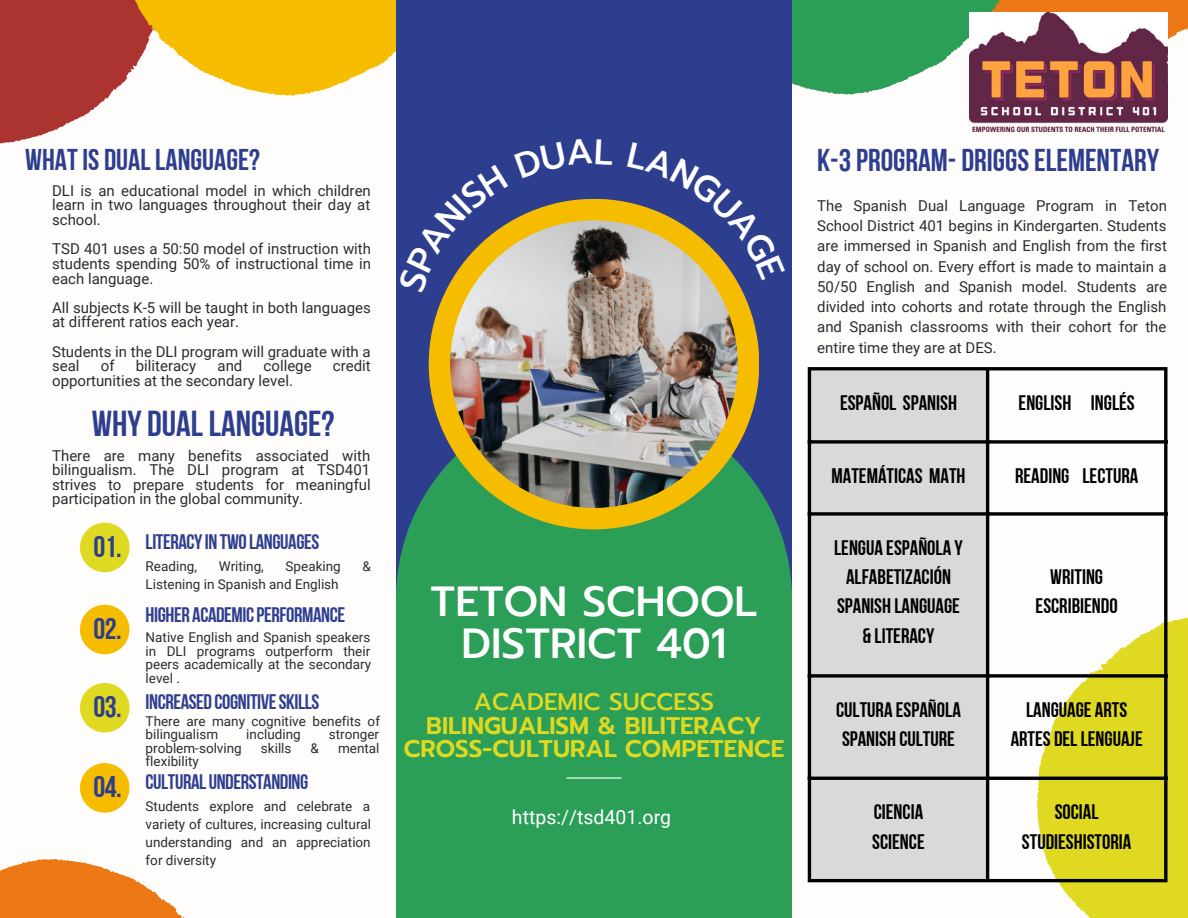
<style>
.page{position:relative;width:1188px;height:918px;background:#fff}
.page>*{position:absolute;margin:0;border:0;box-sizing:border-box;transform-origin:0 0}
.t1{font:500 42px/41.7px "Prompt";color:#fff;text-align:center}
.t2{font:36px "Bebas Neue Cyrillic";color:#2d3e8e}
.t3{font:31.5px "Bebas Neue Cyrillic";color:#2d3e8e}
.t4{font:30px "Bebas Neue Cyrillic";color:#2d3e8e}
.t5{font:600 24px/23.7px "Prompt";color:#dfd921;text-align:center}
.t6{font:500 24px "Prompt";color:#dfd921}
.t7{font:21px/29.2px "Bebas Neue Cyrillic";color:#000;text-align:center}
.t8{font:21px "Bebas Neue Cyrillic";letter-spacing:-.02em;color:#2d3e8e}
.t9{font:19.5px "Roboto";color:#fff}
.t10{font:15px/14.7px "Roboto";color:#2c2c2f;text-align:justify}
.t11{font:13.5px/13.5px "Roboto";color:#2c2c2f;text-align:justify}
</style>
<div class="page">
<svg style="left:1036px;top:611px;width:152px;height:307px;fill:#dfd921"></svg>
<svg style="left:0;top:858px;width:185px;height:60px"></svg>
<svg style="left:0;top:0;width:396px;height:144px"></svg>
<svg style="left:792px;top:0;width:396px;height:95px"></svg>
<div style="left:396px;top:0;width:396px;height:918px;background:#2d3e8e"></div>
<div style="left:396px;top:399px;width:396px;height:519px;background:#2b9e58"></div>
<div style="left:429px;top:199px;width:330px;height:330px;background:#f6bc00;border-radius:50%"></div>
<img style="left:450px;top:220px;width:288px;height:288px;border-radius:50%">
<svg style="left:80px;top:523px;width:50px;height:49px"></svg>
<svg style="left:80px;top:605px;width:50px;height:49px"></svg>
<svg style="left:80px;top:683px;width:50px;height:49px"></svg>
<svg style="left:80px;top:763px;width:50px;height:50px"></svg>
<hr style="left:566px;top:777px;width:55px;height:2px;background:#fff">
<div style="left:811px;top:370px;width:175px;height:509px;background:#d9d9d9"></div>
<hr style="left:808px;top:370px;width:3px;height:509px;background:#000">
<hr style="left:986px;top:370px;width:3px;height:509px;background:#000">
<hr style="left:1164px;top:370px;width:3px;height:509px;background:#000">
<hr style="left:808px;top:367px;width:359px;height:3px;background:#000">
<svg style="left:811px;top:440px;width:353px;height:4px"></svg>
<svg style="left:811px;top:512px;width:353px;height:4px"></svg>
<svg style="left:811px;top:674px;width:353px;height:4px"></svg>
<hr style="left:808px;top:777px;width:359px;height:3px;background:#000">
<hr style="left:808px;top:879px;width:359px;height:3px;background:#000">
<img style="left:969px;top:13px;width:198px;height:119px">
<svg style="left:445px;top:223px;width:63px;height:70px"></svg>
<svg style="left:627px;top:202px;width:110px;height:79px"></svg>
<h3 class="t4" style="left:25px;top:143px;width:236px">WHAT IS DUAL LANGUAGE?</h3>
<h3 class="t3" style="left:817px;top:143px;width:344px">K-3 PROGRAM- DRIGGS ELEMENTARY</h3>
<p class="t10" style="left:52px;top:183px;width:320px">DLI is an educational model in which children learn in two languages throughout their day at school.</p>
<p class="t10" style="left:52px;top:241px;width:320px">TSD 401 uses a 50:50 model of instruction with students spending 50% of instructional time in each language.</p>
<p class="t10" style="left:52px;top:300px;width:320px">All subjects K-5 will be taught in both languages at different ratios each year.</p>
<p class="t10" style="left:52px;top:343px;width:320px">Students in the DLI program will graduate with a seal</p>
<p class="t10" style="left:817px;top:195px;width:351px;line-height:20.2px">The Spanish Dual Language Program in Teton School District 401 begins in Kindergarten. Students are immersed in Spanish and English from the first day of school on. Every effort is made to maintain a 50/50 English and Spanish model. Students are divided into cohorts and rotate through the English and Spanish classrooms with their cohort for the entire time they are at DES.</p>
<p class="t10" style="left:101px;top:358px;width:15px">of</p>
<p class="t10" style="left:136px;top:358px;width:62px">biliteracy</p>
<p class="t10" style="left:218px;top:358px;width:26px">and</p>
<p class="t10" style="left:264px;top:358px;width:49px">college</p>
<p class="t10" style="left:333px;top:358px;width:39px">credit</p>
<p class="t10" style="left:52px;top:373px;width:242px">opportunities at the secondary level.</p>
<h2 class="t2" style="left:92px;top:403px;width:244px">WHY DUAL LANGUAGE?</h2>
<p class="t10" style="left:52px;top:447px;width:320px">There are many benefits associated with bilingualism. The DLI program at TSD401 strives to prepare students for meaningful participation in the global community.</p>
<h3 class="t8" style="left:146px;top:530px;width:175px">LITERACY IN TWO LANGUAGES</h3>
<h3 class="t4" style="left:93px;top:530px;width:30px">01.</h3>
<h3 class="t4" style="left:93px;top:612px;width:30px">02.</h3>
<h3 class="t4" style="left:93px;top:690px;width:30px">03.</h3>
<h3 class="t4" style="left:93px;top:770px;width:30px">04.</h3>
<p class="t11" style="left:146px;top:559px;width:53px">Reading,</p>
<p class="t11" style="left:219px;top:559px;width:47px">Writing,</p>
<p class="t11" style="left:286px;top:559px;width:57px">Speaking</p>
<p class="t11" style="left:363px;top:559px;width:10px">&amp;</p>
<p class="t11" style="left:146px;top:577px;width:195px">Listening in Spanish and English</p>
<h3 class="t8" style="left:146px;top:603px;width:201px">HIGHER ACADEMIC PERFORMANCE</h3>
<p class="t11" style="left:146px;top:630px;width:227px">Native English and Spanish speakers in DLI programs outperform their peers academically at the secondary level .</p>
<p class="t11" style="left:146px;top:714px;width:236px">There are many cognitive benefits of bilingualism</p>
<h3 class="t8" style="left:146px;top:690px;width:175px">INCREASED COGNITIVE SKILLS</h3>
<p class="t11" style="left:246px;top:727px;width:56px">including</p>
<p class="t11" style="left:329px;top:727px;width:52px">stronger</p>
<p class="t11" style="left:146px;top:741px;width:98px">problem-solving</p>
<p class="t11" style="left:261px;top:741px;width:32px">skills</p>
<p class="t11" style="left:311px;top:741px;width:10px">&amp;</p>
<p class="t11" style="left:338px;top:741px;width:43px">mental</p>
<p class="t11" style="left:146px;top:754px;width:55px">flexibility</p>
<p class="t11" style="left:146px;top:797px;width:227px;line-height:18px">Students explore and celebrate a variety of cultures, increasing cultural understanding and an appreciation for diversity</p>
<h3 class="t8" style="left:146px;top:770px;width:164px">CULTURAL UNDERSTANDING</h3>
<h1 class="t1" style="left:431px;top:581px;width:328px">TETON SCHOOL<br>DISTRICT 401</h1>
<h3 class="t6" style="left:474px;top:685px;width:242px">ACADEMIC SUCCESS</h3>
<h3 class="t5" style="left:404px;top:714px;width:382px">BILINGUALISM &amp; BILITERACY<br>CROSS-CULTURAL COMPETENCE</h3>
<h3 class="t9" style="left:512px;top:804px;width:161px">https://tsd401.org</h3>
<h3 class="t7" style="left:840px;top:388px;width:119px">ESPAÑOL SPANISH</h3>
<h3 class="t7" style="left:1019px;top:388px;width:118px">ENGLISH INGLÉS</h3>
<h3 class="t7" style="left:832px;top:461px;width:136px">MATEMÁTICAS MATH</h3>
<h3 class="t7" style="left:1015px;top:461px;width:125px">READING LECTURA</h3>
<h3 class="t7" style="left:834px;top:533px;width:130px">LENGUA ESPAÑOLA Y<br>ALFABETIZACIÓN<br>SPANISH LANGUAGE &amp; LITERACY</h3>
<h3 class="t7" style="left:1036px;top:562px;width:84px">WRITING<br>ESCRIBIENDO</h3>
<h3 class="t7" style="left:836px;top:695px;width:126px;text-align:left">CULTURA ESPAÑOLA<br>SPANISH CULTURE</h3>
<h3 class="t7" style="left:1011px;top:695px;width:134px">LANGUAGE ARTS<br>ARTES DEL LENGUAJE</h3>
<h3 class="t7" style="left:872px;top:797px;width:54px;text-align:left">CIENCIA<br>SCIENCE</h3>
<h3 class="t7" style="left:1022px;top:797px;width:111px">SOCIAL<br>STUDIESHISTORIA</h3>
</div>
